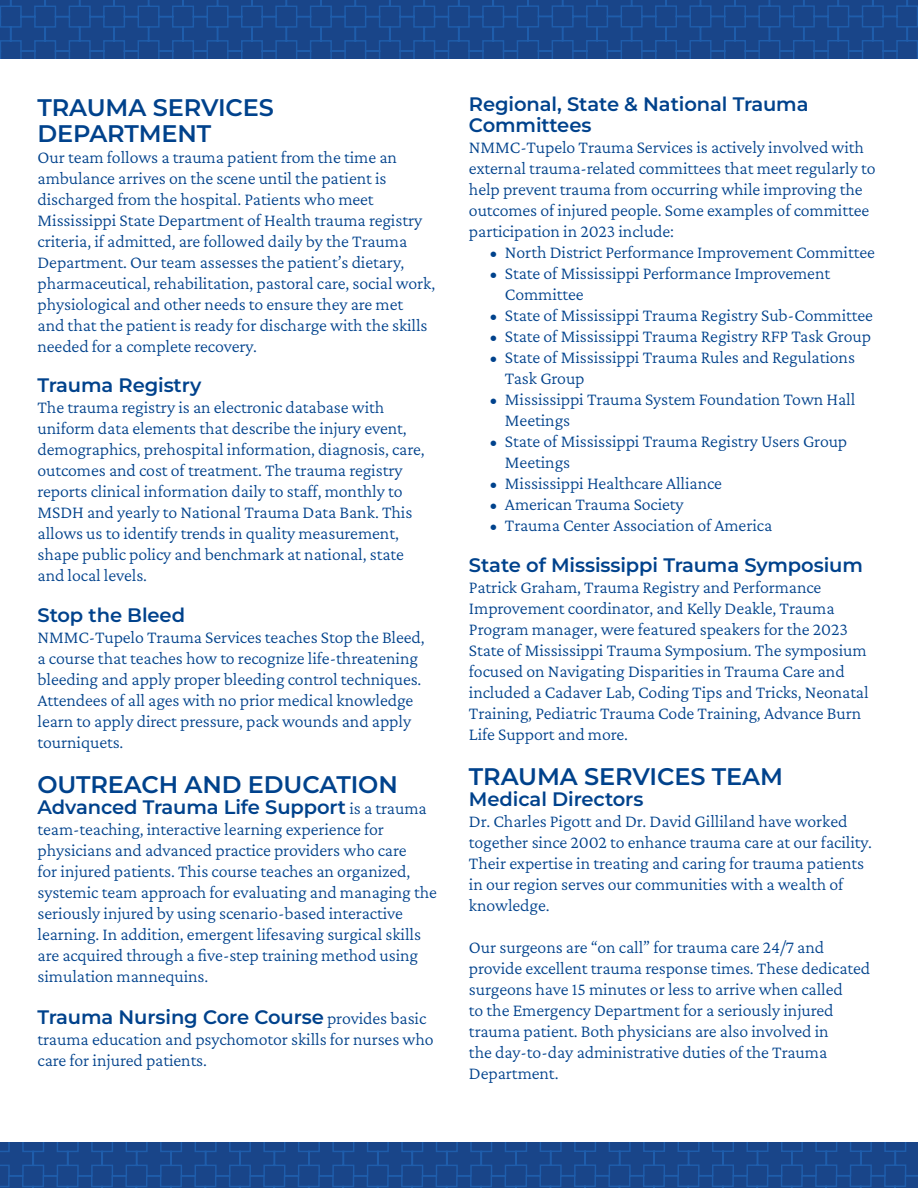
<style>
.page{position:relative;width:918px;height:1188px;background:#fff}
.page>*{position:absolute;margin:0;border:0;box-sizing:border-box;transform-origin:0 0}
.t1{font:600 24px "Montserrat";letter-spacing:-.005em;color:#00428c}
.t2{font:600 19.5px "Montserrat";letter-spacing:-.005em;color:#00428c}
.t3{font:300 18px/21px "Crimson Pro";letter-spacing:-.005em;color:#00428c}
.s1{font-family:"Crimson Pro";font-weight:300;font-size:18px}
</style>
<div class="page">
<svg style="left:0;top:0;width:664px;height:58px"></svg>
<svg style="left:664px;top:0;width:254px;height:58px"></svg>
<svg style="left:0;top:1142px;width:918px;height:46px"></svg>
<p class="t1" style="left:38px;top:90px;width:238px">TRAUMA SERVICES</p>
<p class="t1" style="left:38px;top:116px;width:175px">DEPARTMENT</p>
<p class="t3" style="left:38px;top:146px;width:361px">Our team follows a trauma patient from the time an</p>
<p class="t3" style="left:38px;top:167px;width:351px">ambulance arrives on the scene until the patient is</p>
<p class="t3" style="left:38px;top:188px;width:338px">discharged from the hospital. Patients who meet</p>
<p class="t3" style="left:38px;top:209px;width:399px">Mississippi State Department of Health trauma registry criteria, if admitted, are followed daily by the Trauma Department. Our team assesses the patient’s dietary, pharmaceutical, rehabilitation, pastoral care, social work, physiological and other needs to ensure they are met</p>
<p class="t3" style="left:38px;top:314px;width:392px">and that the patient is ready for discharge with the skills needed for a complete recovery.</p>
<p class="t2" style="left:38px;top:371px;width:165px">Trauma Registry</p>
<p class="t3" style="left:38px;top:396px;width:389px">The trauma registry is an electronic database with uniform data elements that describe the injury event, demographics, prehospital information, diagnosis, care, outcomes and cost of treatment. The trauma registry reports clinical information daily to staff, monthly to MSDH and yearly to National Trauma Data Bank. This allows us to identify trends in quality measurement, shape public policy and benchmark at national, state</p>
<p class="t3" style="left:38px;top:564px;width:111px">and local levels.</p>
<p class="t2" style="left:38px;top:601px;width:149px">Stop the Bleed</p>
<p class="t3" style="left:38px;top:626px;width:389px">NMMC-Tupelo Trauma Services teaches Stop the Bleed, a course that teaches how to recognize life-threatening bleeding and apply proper bleeding control techniques.</p>
<p class="t3" style="left:38px;top:689px;width:377px">Attendees of all ages with no prior medical knowledge learn to apply direct pressure, pack wounds and apply tourniquets.</p>
<p class="t1" style="left:38px;top:767px;width:362px">OUTREACH AND EDUCATION</p>
<p class="t2" style="left:38px;top:793px;width:391px">Advanced Trauma Life Support <span class="s1">is a trauma</span></p>
<p class="t3" style="left:38px;top:818px;width:348px">team-teaching, interactive learning experience for</p>
<p class="t3" style="left:38px;top:839px;width:371px">physicians and advanced practice providers who care</p>
<p class="t3" style="left:38px;top:860px;width:401px">for injured patients. This course teaches an organized, systemic team approach for evaluating and managing the seriously injured by using scenario-based interactive</p>
<p class="t3" style="left:38px;top:923px;width:385px">learning. In addition, emergent lifesaving surgical skills</p>
<p class="t3" style="left:38px;top:944px;width:382px">are acquired through a five-step training method using simulation mannequins.</p>
<p class="t2" style="left:38px;top:1003px;width:390px">Trauma Nursing Core Course <span class="s1">provides basic</span></p>
<p class="t3" style="left:38px;top:1028px;width:398px">trauma education and psychomotor skills for nurses who care for injured patients.</p>
<p class="t2" style="left:469px;top:91px;width:341px">Regional, State &amp; National Trauma</p>
<p class="t2" style="left:469px;top:112px;width:124px">Committees</p>
<p class="t3" style="left:469px;top:137px;width:408px">NMMC-Tupelo Trauma Services is actively involved with external trauma-related committees that meet regularly to help prevent trauma from occurring while improving the outcomes of injured people. Some examples of committee participation in 2023 include:</p>
<p class="t3" style="left:490px;top:242px;width:386px">• North District Performance Improvement Committee</p>
<p class="t3" style="left:490px;top:263px;width:342px">• State of Mississippi Performance Improvement</p>
<p class="t3" style="left:505px;top:284px;width:80px">Committee</p>
<p class="t3" style="left:490px;top:305px;width:385px">• State of Mississippi Trauma Registry Sub-Committee</p>
<p class="t3" style="left:490px;top:326px;width:383px">• State of Mississippi Trauma Registry RFP Task Group</p>
<p class="t3" style="left:490px;top:347px;width:367px">• State of Mississippi Trauma Rules and Regulations</p>
<p class="t3" style="left:505px;top:368px;width:81px">Task Group</p>
<p class="t3" style="left:490px;top:389px;width:367px">• Mississippi Trauma System Foundation Town Hall</p>
<p class="t3" style="left:505px;top:410px;width:67px">Meetings</p>
<p class="t3" style="left:490px;top:431px;width:359px">• State of Mississippi Trauma Registry Users Group</p>
<p class="t3" style="left:505px;top:452px;width:67px">Meetings</p>
<p class="t3" style="left:490px;top:473px;width:234px">• Mississippi Healthcare Alliance</p>
<p class="t3" style="left:490px;top:494px;width:195px">• American Trauma Society</p>
<p class="t3" style="left:490px;top:515px;width:284px">• Trauma Center Association of America</p>
<p class="t2" style="left:469px;top:551px;width:395px">State of Mississippi Trauma Symposium</p>
<p class="t3" style="left:469px;top:576px;width:354px">Patrick Graham, Trauma Registry and Performance</p>
<p class="t3" style="left:469px;top:597px;width:367px">Improvement coordinator, and Kelly Deakle, Trauma</p>
<p class="t3" style="left:469px;top:618px;width:401px">Program manager, were featured speakers for the 2023<br>State of Mississippi Trauma Symposium. The symposium focused on Navigating Disparities in Trauma Care and included a Cadaver Lab, Coding Tips and Tricks, Neonatal Training, Pediatric Trauma Code Training, Advance Burn Life Support and more.</p>
<p class="t1" style="left:469px;top:760px;width:315px">TRAUMA SERVICES TEAM</p>
<p class="t2" style="left:469px;top:786px;width:176px">Medical Directors</p>
<p class="t3" style="left:469px;top:811px;width:404px">Dr. Charles Pigott and Dr. David Gilliland have worked together since 2002 to enhance trauma care at our facility.<br>Their expertise in treating and caring for trauma patients in our region serves our communities with a wealth of knowledge.</p>
<p class="t3" style="left:469px;top:937px;width:403px">Our surgeons are “on call” for trauma care 24/7 and provide excellent trauma response times. These dedicated surgeons have 15 minutes or less to arrive when called<br>to the Emergency Department for a seriously injured trauma patient. Both physicians are also involved in<br>the day-to-day administrative duties of the Trauma Department.</p>
</div>
